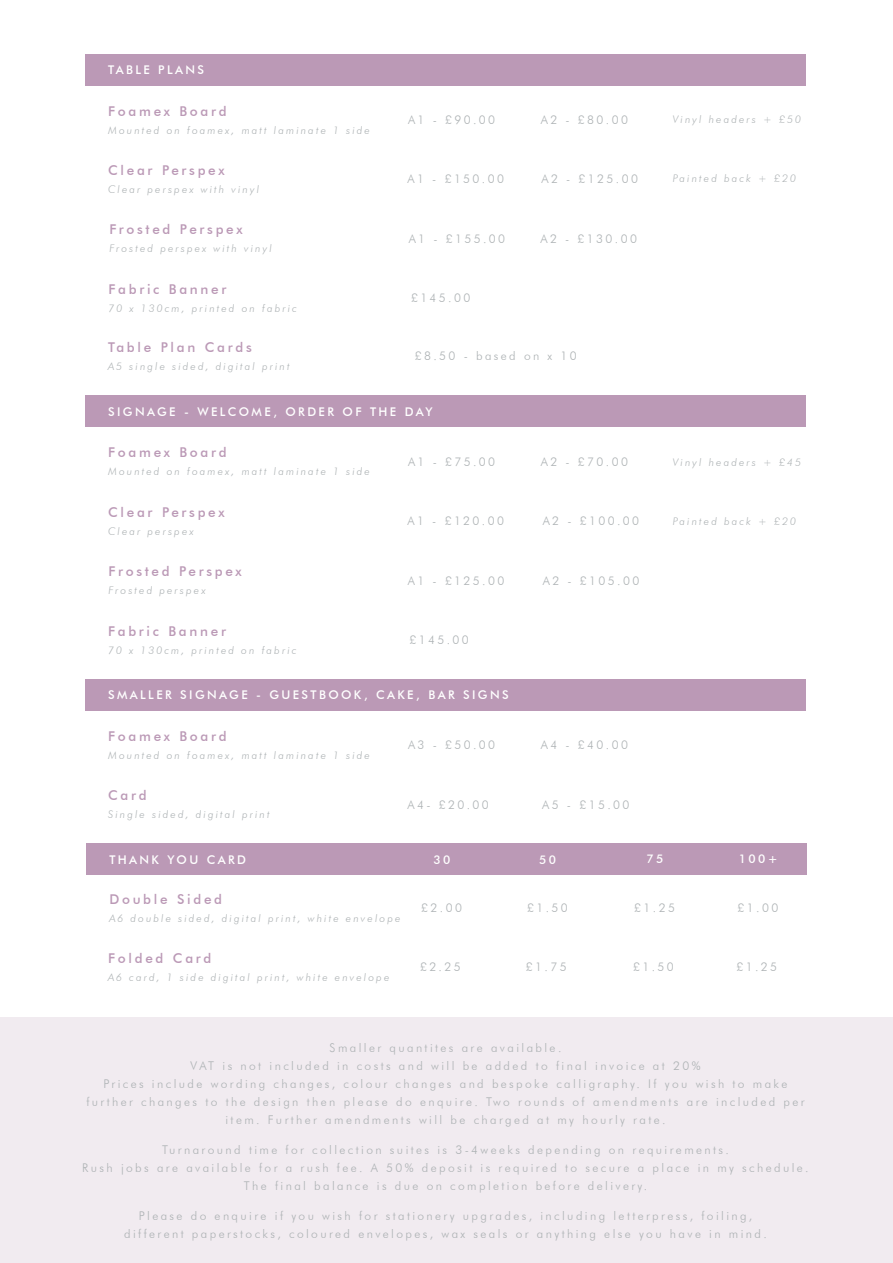
<style>
.page{position:relative;width:893px;height:1263px;background:#fff}
.page>*{position:absolute;margin:0;border:0;box-sizing:border-box;transform-origin:0 0}
.t1{font:500 13.5px "Futura BT";letter-spacing:.2em;color:#bb99b6}
.t2{font:300 12px/18px "Futura BT";letter-spacing:.2em;color:#adb2b4;text-align:center}
.t3{font:500 12px "Futura BT";letter-spacing:.2em;color:#fff}
.t4{font:italic 300 10.5px "Futura BT";letter-spacing:.2em;color:#adb2b4}
</style>
<div class="page">
<div style="left:86px;top:844px;width:721px;height:31px;background:#bb99b6"></div>
<div style="left:85px;top:679px;width:721px;height:31px;background:#bb99b6"></div>
<div style="left:85px;top:54px;width:721px;height:31px;background:#bb99b6"></div>
<div style="left:85px;top:396px;width:721px;height:31px;background:#bb99b6"></div>
<div style="left:0;top:1018px;width:893px;height:245px;background:#f1ebf0"></div>
<p class="t3" style="left:108px;top:63px;width:97px">TABLE PLANS</p>
<p class="t1" style="left:108px;top:103px;width:120px">Foamex Board</p>
<p class="t4" style="left:108px;top:123px;width:263px">Mounted on foamex, matt laminate 1 side</p>
<p class="t1" style="left:108px;top:162px;width:118px">Clear Perspex</p>
<p class="t4" style="left:108px;top:183px;width:152px">Clear perspex with vinyl</p>
<p class="t1" style="left:109px;top:221px;width:135px">Frosted Perspex</p>
<p class="t4" style="left:109px;top:242px;width:164px">Frosted perspex with vinyl</p>
<p class="t1" style="left:108px;top:281px;width:119px">Fabric Banner</p>
<p class="t4" style="left:108px;top:302px;width:190px">70 x 130cm, printed on fabric</p>
<p class="t1" style="left:108px;top:339px;width:145px">Table Plan Cards</p>
<p class="t4" style="left:108px;top:360px;width:183px">A5 single sided, digital print</p>
<p class="t2" style="left:408px;top:111px;width:89px">A1 - £90.00</p>
<p class="t2" style="left:541px;top:111px;width:89px">A2 - £80.00</p>
<p class="t2" style="left:408px;top:170px;width:98px">A1 - £150.00</p>
<p class="t2" style="left:541px;top:170px;width:98px">A2 - £125.00</p>
<p class="t2" style="left:409px;top:229px;width:98px">A1 - £155.00</p>
<p class="t2" style="left:540px;top:229px;width:98px">A2 - £130.00</p>
<p class="t2" style="left:411px;top:288px;width:61px">£145.00</p>
<p class="t2" style="left:415px;top:347px;width:164px">£8.50 - based on x 10</p>
<p class="t3" style="left:108px;top:404px;width:326px">SIGNAGE - WELCOME, ORDER OF THE DAY</p>
<p class="t1" style="left:108px;top:444px;width:120px">Foamex Board</p>
<p class="t4" style="left:108px;top:465px;width:263px">Mounted on foamex, matt laminate 1 side</p>
<p class="t1" style="left:108px;top:504px;width:118px">Clear Perspex</p>
<p class="t4" style="left:108px;top:525px;width:87px">Clear perspex</p>
<p class="t1" style="left:108px;top:563px;width:135px">Frosted Perspex</p>
<p class="t4" style="left:108px;top:584px;width:99px">Frosted perspex</p>
<p class="t1" style="left:108px;top:623px;width:119px">Fabric Banner</p>
<p class="t4" style="left:108px;top:644px;width:190px">70 x 130cm, printed on fabric</p>
<p class="t2" style="left:408px;top:452px;width:89px">A1 - £75.00</p>
<p class="t2" style="left:541px;top:452px;width:89px">A2 - £70.00</p>
<p class="t2" style="left:408px;top:512px;width:98px">A1 - £120.00</p>
<p class="t2" style="left:408px;top:571px;width:98px">A1 - £125.00</p>
<p class="t2" style="left:410px;top:630px;width:61px">£145.00</p>
<p class="t2" style="left:543px;top:512px;width:98px">A2 - £100.00</p>
<p class="t2" style="left:543px;top:571px;width:98px">A2 - £105.00</p>
<p class="t3" style="left:108px;top:688px;width:402px">SMALLER SIGNAGE - GUESTBOOK, CAKE, BAR SIGNS</p>
<p class="t1" style="left:108px;top:728px;width:120px">Foamex Board</p>
<p class="t4" style="left:108px;top:749px;width:263px">Mounted on foamex, matt laminate 1 side</p>
<p class="t1" style="left:108px;top:787px;width:40px">Card</p>
<p class="t4" style="left:108px;top:808px;width:163px">Single sided, digital print</p>
<p class="t2" style="left:408px;top:736px;width:89px">A3 - £50.00</p>
<p class="t2" style="left:541px;top:736px;width:89px">A4 - £40.00</p>
<p class="t2" style="left:408px;top:795px;width:83px">A4- £20.00</p>
<p class="t2" style="left:542px;top:795px;width:89px">A5 - £15.00</p>
<p class="t4" style="left:673px;top:113px;width:130px">Vinyl headers + £50</p>
<p class="t4" style="left:673px;top:172px;width:125px">Painted back + £20</p>
<p class="t4" style="left:673px;top:456px;width:130px">Vinyl headers + £45</p>
<p class="t4" style="left:673px;top:515px;width:125px">Painted back + £20</p>
<p class="t3" style="left:109px;top:852px;width:138px">THANK YOU CARD</p>
<p class="t1" style="left:109px;top:891px;width:114px">Double Sided</p>
<p class="t4" style="left:109px;top:912px;width:293px">A6 double sided, digital print, white envelope</p>
<p class="t1" style="left:108px;top:950px;width:105px">Folded Card</p>
<p class="t4" style="left:108px;top:971px;width:283px">A6 card, 1 side digital print, white envelope</p>
<p class="t3" style="left:433px;top:852px;width:18px">30</p>
<p class="t3" style="left:539px;top:852px;width:18px">50</p>
<p class="t3" style="left:646px;top:852px;width:18px">75</p>
<p class="t3" style="left:739px;top:852px;width:40px">100+</p>
<p class="t2" style="left:421px;top:899px;width:42px">£2.00</p>
<p class="t2" style="left:527px;top:899px;width:42px">£1.50</p>
<p class="t2" style="left:634px;top:898px;width:42px">£1.25</p>
<p class="t2" style="left:738px;top:898px;width:42px">£1.00</p>
<p class="t2" style="left:420px;top:958px;width:42px">£2.25</p>
<p class="t2" style="left:526px;top:958px;width:42px">£1.75</p>
<p class="t2" style="left:633px;top:957px;width:42px">£1.50</p>
<p class="t2" style="left:736px;top:957px;width:42px">£1.25</p>
<p class="t2" style="left:330px;top:1038px;width:233px">Smaller quantites are available.</p>
<p class="t2" style="left:191px;top:1056px;width:511px">VAT is not included in costs and will be added to final invoice at 20%</p>
<p class="t2" style="left:86px;top:1074px;width:720px">Prices include wording changes, colour changes and bespoke calligraphy. If you wish to make further changes to the design then please do enquire. Two rounds of amendments are included per item. Further amendments will be charged at my hourly rate.</p>
<p class="t2" style="left:82px;top:1140px;width:728px">Turnaround time for collection suites is 3-4weeks depending on requirements.<br>Rush jobs are available for a rush fee. A 50% deposit is required to secure a place in my schedule.<br>The final balance is due on completion before delivery.</p>
<p class="t2" style="left:124px;top:1206px;width:644px">Please do enquire if you wish for stationery upgrades, including letterpress, foiling, different paperstocks, coloured envelopes, wax seals or anything else you have in mind.</p>
</div>
